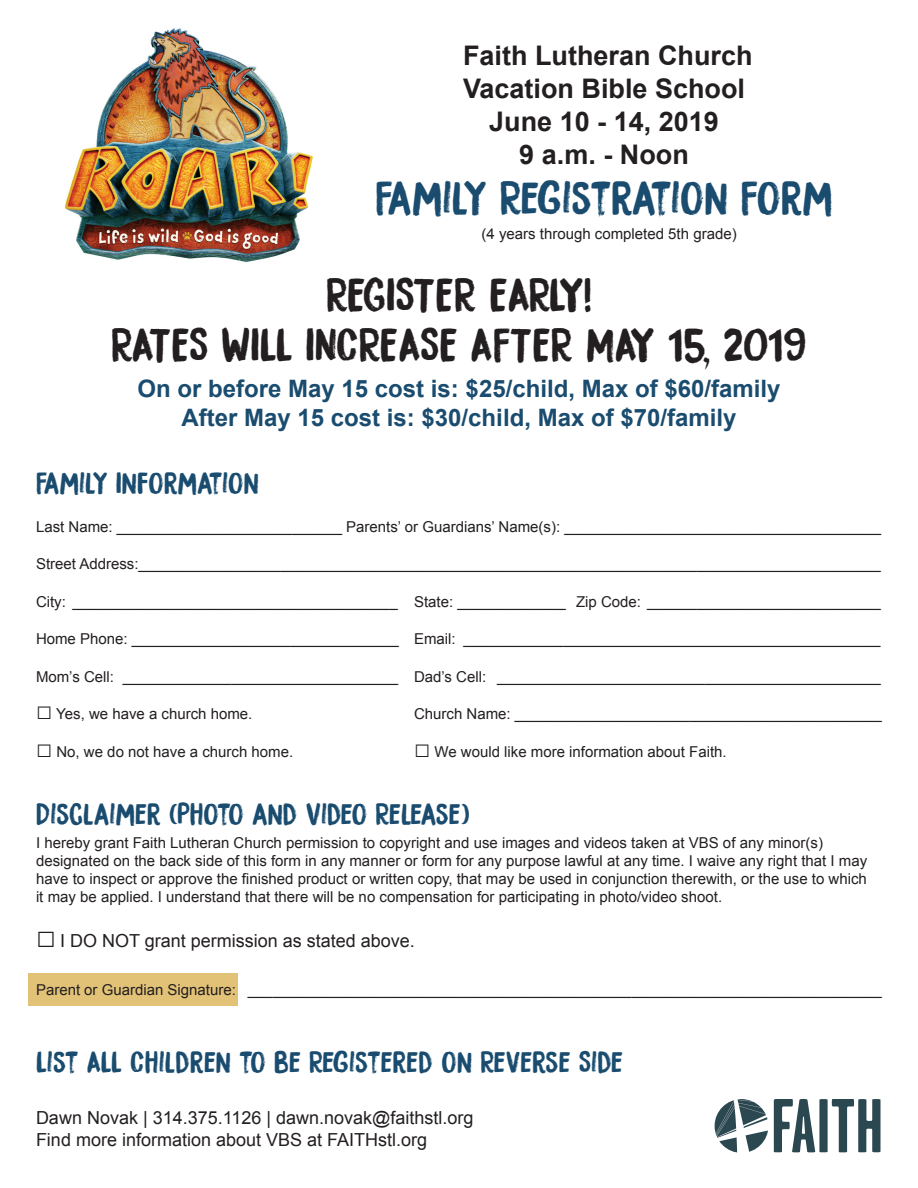
<style>
.page{position:relative;width:918px;height:1188px;background:#fff}
.page>*{position:absolute;margin:0;border:0;box-sizing:border-box;transform-origin:0 0}
.t1{font:42px/50.4px "DK Bocadillo";color:#231f20;text-align:center}
.t2{font:42px "DK Bocadillo";letter-spacing:-.02em;color:#1a4c6f}
.t3{font:27px "DK Bocadillo";color:#1a4c6f}
.t4{font:700 27px/33px "Arial";color:#231f20;text-align:center}
.t5{font:700 24px/28.8px "Arial";color:#1a4c6f;text-align:center}
.t6{font:18px/21.6px "Arial";color:#231f20}
.t7{font:15px/18px "Arial";color:#231f20}
.s1{font-size:27px}
.s2{font-size:33px}
</style>
<div class="page">
<img style="left:64px;top:28px;width:249px;height:234px">
<div style="left:28px;top:974px;width:210px;height:32px;background:#e2c277"></div>
<svg style="left:715px;top:1099px;width:53px;height:54px"></svg>
<svg style="left:774px;top:1099px;width:106px;height:54px"></svg>
<h2 class="t4" style="left:463px;top:40px;width:291px">Faith Lutheran Church<br>Vacation Bible School<br>June 10 - 14, 2019<br>9 a.m. - Noon</h2>
<h1 class="t2" style="left:375px;top:172px;width:459px">FAMILY REGISTRATION FORM</h1>
<p class="t7" style="left:482px;top:225px;width:257px">(4 years through completed 5th grade)</p>
<h1 class="t1" style="left:111px;top:270px;width:697px">REGISTER EARLY!<br>RATES WILL INCREASE AFTER MAY 15, 2019</h1>
<h3 class="t5" style="left:138px;top:375px;width:644px">On or before May 15 cost is: $25/child, Max of $60/family<br>After May 15 cost is: $30/child, Max of $70/family</h3>
<h2 class="t3" style="left:36px;top:466px;width:225px">FAMILY INFORMATION</h2>
<p class="t7" style="left:36px;top:518px;width:847px">Last Name: ___________________________ Parents’ or Guardians’ Name(s): ______________________________________</p>
<p class="t7" style="left:36px;top:555px;width:846px">Street Address:_________________________________________________________________________________________</p>
<p class="t7" style="left:36px;top:593px;width:846px">City: _______________________________________ State: _____________ Zip Code: ____________________________</p>
<p class="t7" style="left:36px;top:630px;width:846px">Home Phone: ________________________________ Email: __________________________________________________</p>
<p class="t7" style="left:36px;top:668px;width:846px">Mom’s Cell: _________________________________ Dad’s Cell: ______________________________________________</p>
<p class="t7" style="left:36px;top:705px;width:218px"><span class="s1">□</span> Yes, we have a church home.</p>
<p class="t7" style="left:414px;top:705px;width:469px">Church Name: ____________________________________________</p>
<p class="t7" style="left:36px;top:743px;width:259px"><span class="s1">□</span> No, we do not have a church home.</p>
<p class="t7" style="left:414px;top:743px;width:314px"><span class="s1">□</span> We would like more information about Faith.</p>
<h2 class="t3" style="left:36px;top:797px;width:435px">DISCLAIMER (PHOTO AND VIDEO RELEASE)</h2>
<p class="t7" style="left:36px;top:834px;width:833px">I hereby grant Faith Lutheran Church permission to copyright and use images and videos taken at VBS of any minor(s) designated on the back side of this form in any manner or form for any purpose lawful at any time. I waive any right that I may have to inspect or approve the finished product or written copy, that may be used in conjunction therewith, or the use to which it may be applied. I understand that there will be no compensation for participating in photo/video shoot.</p>
<p class="t6" style="left:36px;top:930px;width:380px"><span class="s2">□</span> I DO NOT grant permission as stated above.</p>
<p class="t7" style="left:36px;top:981px;width:847px">Parent or Guardian Signature: ____________________________________________________________________________</p>
<h2 class="t3" style="left:36px;top:1045px;width:589px">LIST ALL CHILDREN TO BE REGISTERED ON REVERSE SIDE</h2>
<p class="t6" style="left:36px;top:1107px;width:439px">Dawn Novak | 314.375.1126 | dawn.novak@faithstl.org<br>Find more information about VBS at FAITHstl.org</p>
</div>
